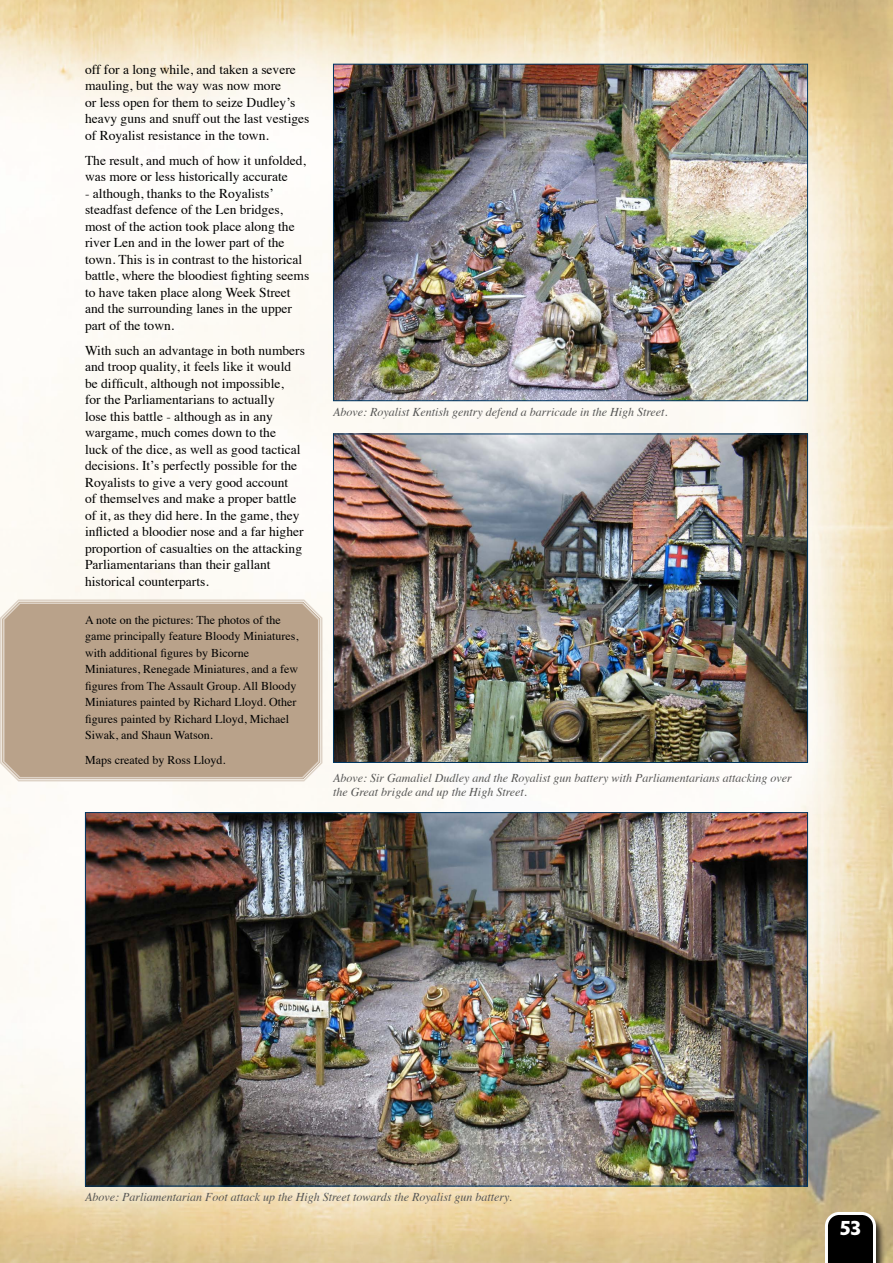
<style>
.page{position:relative;width:893px;height:1263px;background:#fff}
.page>*{position:absolute;margin:0;border:0;box-sizing:border-box;transform-origin:0 0}
.t1{font:700 18px "Penumbra Flare Std";color:#fff}
.t2{font:13.5px/16.5px "Times";color:#000}
.t3{font:12px/16.5px "Times";color:#000}
.t4{font:italic 12px/14.4px "Times";color:#565655}
</style>
<div class="page">
<img style="left:0;top:0;width:893px;height:1263px">
<div style="left:824px;top:1212px;width:62px;height:51px;background:#000;opacity:.75"></div>
<svg style="left:825px;top:1212px;width:51px;height:51px;background:#2e2d2c"></svg>
<svg style="left:0;top:598px;width:324px;height:185px;background:#bda790"></svg>
<div style="left:3px;top:602px;width:316px;height:176px;border:1px solid #ded3c7;border-radius:16px"></div>
<img style="left:335px;top:436px;width:471px;height:325px">
<div style="left:333px;top:434px;width:475px;height:329px;border:1px solid #003762"></div>
<img style="left:87px;top:814px;width:719px;height:370px">
<img style="left:335px;top:66px;width:471px;height:333px">
<div style="left:333px;top:64px;width:475px;height:337px;border:1px solid #003762"></div>
<p class="t2" style="left:85px;top:60px;width:226px">off for a long while, and taken a severe mauling, but the way was now more<br>or less open for them to seize Dudley’s heavy guns and snuff out the last vestiges of Royalist resistance in the town.</p>
<p class="t2" style="left:85px;top:151px;width:222px">The result, and much of how it unfolded, was more or less historically accurate</p>
<p class="t2" style="left:85px;top:184px;width:226px">- although, thanks to the Royalists’ steadfast defence of the Len bridges, most of the action took place along the river Len and in the lower part of the town. This is in contrast to the historical battle, where the bloodiest fighting seems to have taken place along Week Street and the surrounding lanes in the upper part of the town.</p>
<p class="t2" style="left:85px;top:341px;width:221px">With such an advantage in both numbers and troop quality, it feels like it would be difficult, although not impossible,<br>for the Parliamentarians to actually<br>lose this battle - although as in any wargame, much comes down to the<br>luck of the dice, as well as good tactical decisions. It’s perfectly possible for the Royalists to give a very good account<br>of themselves and make a proper battle of it, as they did here. In the game, they inflicted a bloodier nose and a far higher proportion of casualties on the attacking Parliamentarians than their gallant historical counterparts.</p>
<p class="t3" style="left:85px;top:610px;width:215px">A note on the pictures: The photos of the game principally feature Bloody Miniatures, with additional figures by Bicorne Miniatures, Renegade Miniatures, and a few figures from The Assault Group. All Bloody Miniatures painted by Richard Lloyd. Other figures painted by Richard Lloyd, Michael Siwak, and Shaun Watson.</p>
<p class="t3" style="left:85px;top:751px;width:142px">Maps created by Ross Lloyd.</p>
<p class="t4" style="left:333px;top:404px;width:336px">Above: Royalist Kentish gentry defend a barricade in the High Street.</p>
<p class="t4" style="left:333px;top:770px;width:460px">Above: Sir Gamaliel Dudley and the Royalist gun battery with Parliamentarians attacking over the Great brigde and up the High Street.</p>
<p class="t4" style="left:85px;top:1189px;width:428px">Above: Parliamentarian Foot attack up the High Street towards the Royalist gun battery.</p>
<h1 class="t1" style="left:840px;top:1216px;width:22px">53</h1>
</div>
